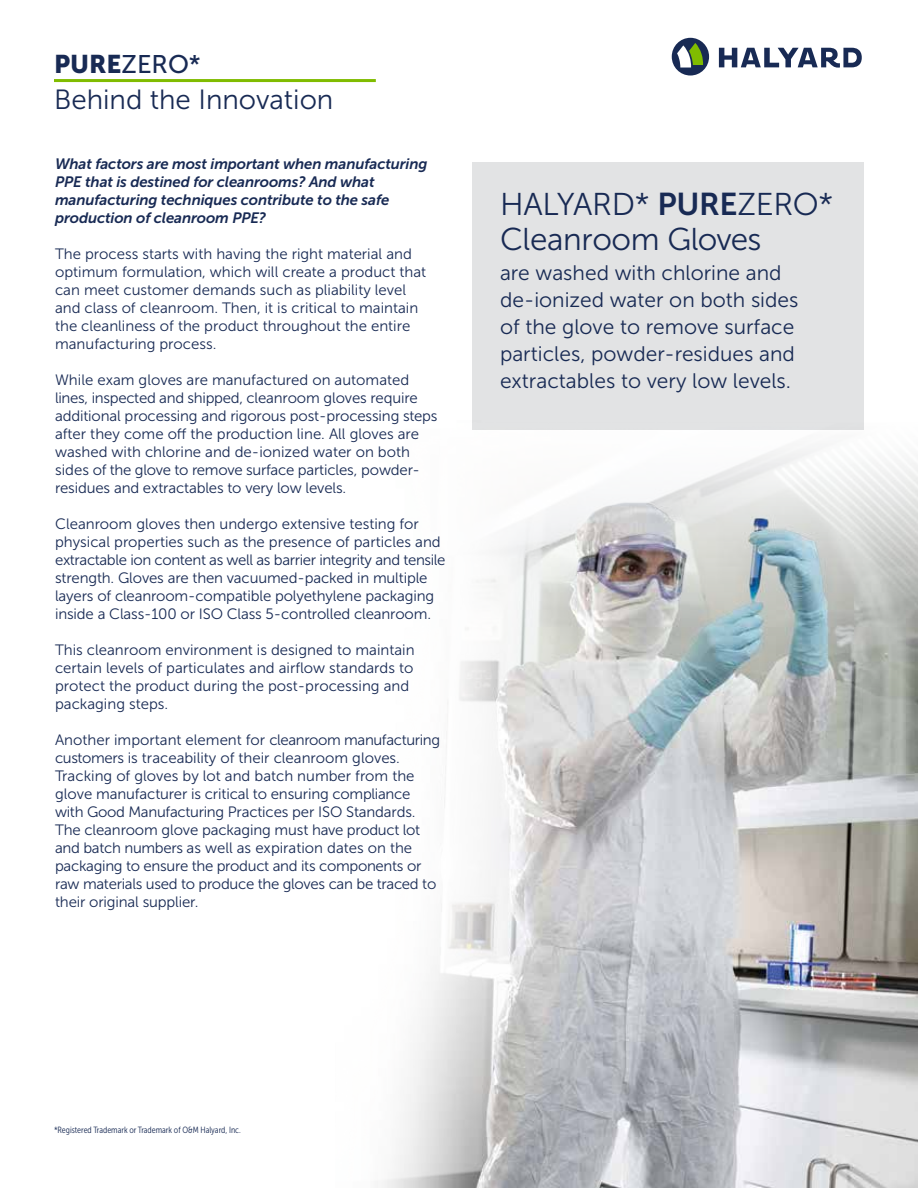
<style>
.page{position:relative;width:918px;height:1188px;background:#fff}
.page>*{position:absolute;margin:0;border:0;box-sizing:border-box;transform-origin:0 0}
.t1{font:31.5px/34.5px "Museo Sans 300";letter-spacing:-.01em;color:#182a54}
.t2{font:27.75px "Museo Sans 300";color:#182a54}
.t3{font:25.5px "Museo Sans 500";color:#182a54}
.t4{font:21px/27px "Museo Sans 300";color:#182a54}
.t5{font:15px/18px "Museo Sans 300";letter-spacing:-.005em;color:#182a54}
.t6{font:italic 15px/18px "Museo Sans 700";letter-spacing:-.01em;color:#182a54}
.t7{font:9px "Museo Sans Cond 300";color:#182a54}
.s1{font-family:"Museo Sans 900"}
.s2{font-family:"Museo Sans 700"}
</style>
<div class="page">
<div style="left:472px;top:162px;width:391px;height:268px;background:#e2e3e4"></div>
<hr style="left:54px;top:79px;width:322px;height:3px;background:#80bc00">
<div style="left:672px;top:38px;width:37px;height:38px;background:#182a54;border-radius:50%"></div>
<svg style="left:677px;top:43px;width:26px;height:25px"></svg>
<svg style="left:719px;top:48px;width:143px;height:20px"></svg>
<img style="left:377px;top:387px;width:541px;height:801px">
<h3 class="t3" style="left:54px;top:50px;width:148px"><span class="s1">PURE</span>ZERO*</h3>
<h2 class="t2" style="left:54px;top:85px;width:281px">Behind the Innovation</h2>
<p class="t6" style="left:55px;top:155px;width:374px">What factors are most important when manufacturing PPE that is destined for cleanrooms? And what manufacturing techniques contribute to the safe production of cleanroom PPE?</p>
<p class="t5" style="left:55px;top:245px;width:373px">The process starts with having the right material and optimum formulation, which will create a product that can meet customer demands such as pliability level and class of cleanroom. Then, it is critical to maintain the cleanliness of the product throughout the entire manufacturing process.</p>
<p class="t5" style="left:55px;top:371px;width:384px">While exam gloves are manufactured on automated lines, inspected and shipped, cleanroom gloves require additional processing and rigorous post-processing steps after they come off the production line. All gloves are washed with chlorine and de-ionized water on both sides of the glove to remove surface particles, powder&shy;residues and extractables to very low levels.</p>
<p class="t5" style="left:55px;top:515px;width:392px">Cleanroom gloves then undergo extensive testing for physical properties such as the presence of particles and extractable ion content as well as barrier integrity and tensile strength. Gloves are then vacuumed-packed in multiple layers of cleanroom-compatible polyethylene packaging inside a Class-100 or ISO Class 5-controlled cleanroom.</p>
<p class="t5" style="left:55px;top:641px;width:361px">This cleanroom environment is designed to maintain certain levels of particulates and airflow standards to protect the product during the post-processing and packaging steps.</p>
<p class="t5" style="left:55px;top:731px;width:387px">Another important element for cleanroom manufacturing customers is traceability of their cleanroom gloves.<br>Tracking of gloves by lot and batch number from the glove manufacturer is critical to ensuring compliance with Good Manufacturing Practices per ISO Standards.<br>The cleanroom glove packaging must have product lot and batch numbers as well as expiration dates on the packaging to ensure the product and its components or raw materials used to produce the gloves can be traced to their original supplier.</p>
<h1 class="t1" style="left:500px;top:187px;width:335px">HALYARD* <span class="s2">PURE</span>ZERO*<br>Cleanroom Gloves</h1>
<h3 class="t4" style="left:500px;top:259px;width:300px">are washed with chlorine and de-ionized water on both sides of the glove to remove surface particles, powder-residues and extractables to very low levels.</h3>
<p class="t7" style="left:54px;top:1126px;width:188px">*Registered Trademark or Trademark of O&amp;M Halyard, Inc.</p>
</div>
